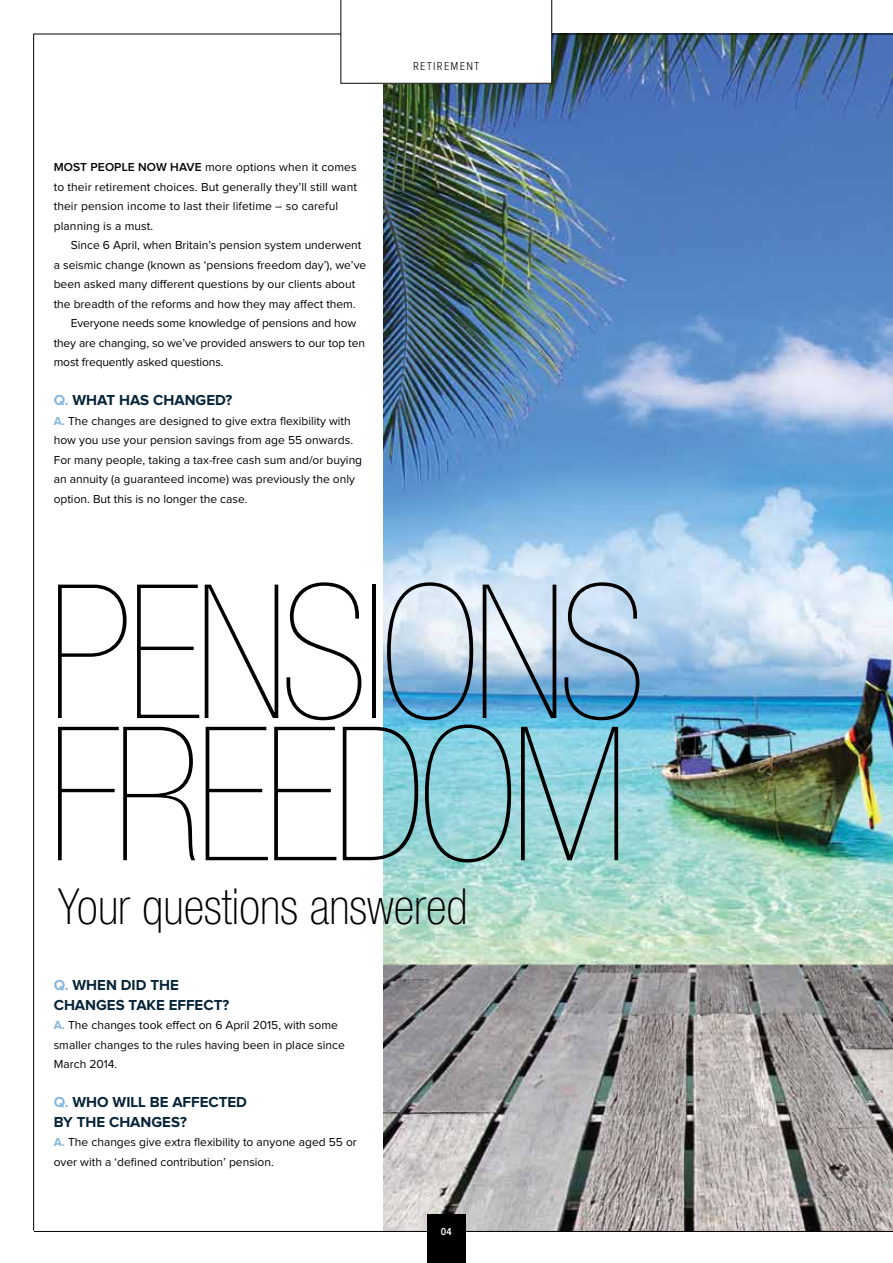
<style>
.page{position:relative;width:893px;height:1263px;background:#fff}
.page>*{position:absolute;margin:0;border:0;box-sizing:border-box;transform-origin:0 0}
.t1{font:900 condensed 186.9px/142.2px "Helvetica Neue";letter-spacing:-.04em;color:#000}
.t2{font:100 condensed 49.8px "Helvetica Neue";color:#000}
.t3{font:700 15px/19.5px "Proxima Nova";color:#062439}
.t4{font:12px/19.5px "Proxima Nova";color:#000}
.t5{font:300 12px "Proxima Nova Cond";color:#000}
.t6{font:600 10.5px "Proxima Nova Cond";color:#fff}
.s1{font-weight:600}
.s2{color:#87b7db}
.s3{font-weight:700;color:#87b7db}
</style>
<div class="page">
<img style="left:383px;top:35px;width:510px;height:1196px">
<hr style="left:34px;top:34px;width:859px;height:1px;background:#000">
<hr style="left:34px;top:1231px;width:859px;height:1px;background:#000">
<div style="left:427px;top:1214px;width:39px;height:49px;background:#000"></div>
<svg style="left:340px;top:0;width:212px;height:84px"></svg>
<hr style="left:33px;top:34px;width:1px;height:1196px;background:#000">
<p class="t4" style="left:54px;top:158px;width:305px"><span class="s1">MOST PEOPLE NOW HAVE</span> more options when it comes to their retirement choices. But generally they’ll still want their pension income to last their lifetime – so careful planning is a must.</p>
<p class="t4" style="left:71px;top:236px;width:292px">Since 6 April, when Britain’s pension system underwent</p>
<p class="t4" style="left:54px;top:255px;width:314px">a seismic change (known as ‘pensions freedom day’), we’ve</p>
<p class="t4" style="left:54px;top:275px;width:303px">been asked many different questions by our clients about</p>
<p class="t4" style="left:54px;top:294px;width:304px">the breadth of the reforms and how they may affect them.</p>
<p class="t4" style="left:71px;top:314px;width:287px">Everyone needs some knowledge of pensions and how</p>
<p class="t4" style="left:54px;top:333px;width:313px">they are changing, so we’ve provided answers to our top ten</p>
<p class="t4" style="left:54px;top:353px;width:171px">most frequently asked questions.</p>
<p class="t3" style="left:54px;top:391px;width:180px"><span class="s2">Q.</span> WHAT HAS CHANGED?</p>
<p class="t4" style="left:54px;top:411px;width:310px"><span class="s3">A.</span> The changes are designed to give extra flexibility with how you use your pension savings from age 55 onwards.<br>For many people, taking a tax-free cash sum and/or buying an annuity (a guaranteed income) was previously the only option. But this is no longer the case.</p>
<p class="t5" style="left:413px;top:60px;width:15px">RETIREMENT</p>
<h1 class="t1" style="left:47px;top:580px;width:600px">PENSIONS<br>FREEDOM</h1>
<h2 class="t2" style="left:58px;top:879px;width:411px">Your questions answered</h2>
<p class="t3" style="left:54px;top:976px;width:177px"><span class="s2">Q.</span> WHEN DID THE<br>CHANGES TAKE EFFECT?</p>
<p class="t4" style="left:54px;top:1016px;width:293px"><span class="s3">A.</span> The changes took effect on 6 April 2015, with some smaller changes to the rules having been in place since<br>March 2014.</p>
<p class="t3" style="left:54px;top:1093px;width:195px"><span class="s2">Q.</span> WHO WILL BE AFFECTED<br>BY THE CHANGES?</p>
<p class="t4" style="left:54px;top:1133px;width:305px"><span class="s3">A.</span> The changes give extra flexibility to anyone aged 55 or over with a ‘defined contribution’ pension.</p>
<p class="t6" style="left:441px;top:1226px;width:12px">04</p>
</div>
